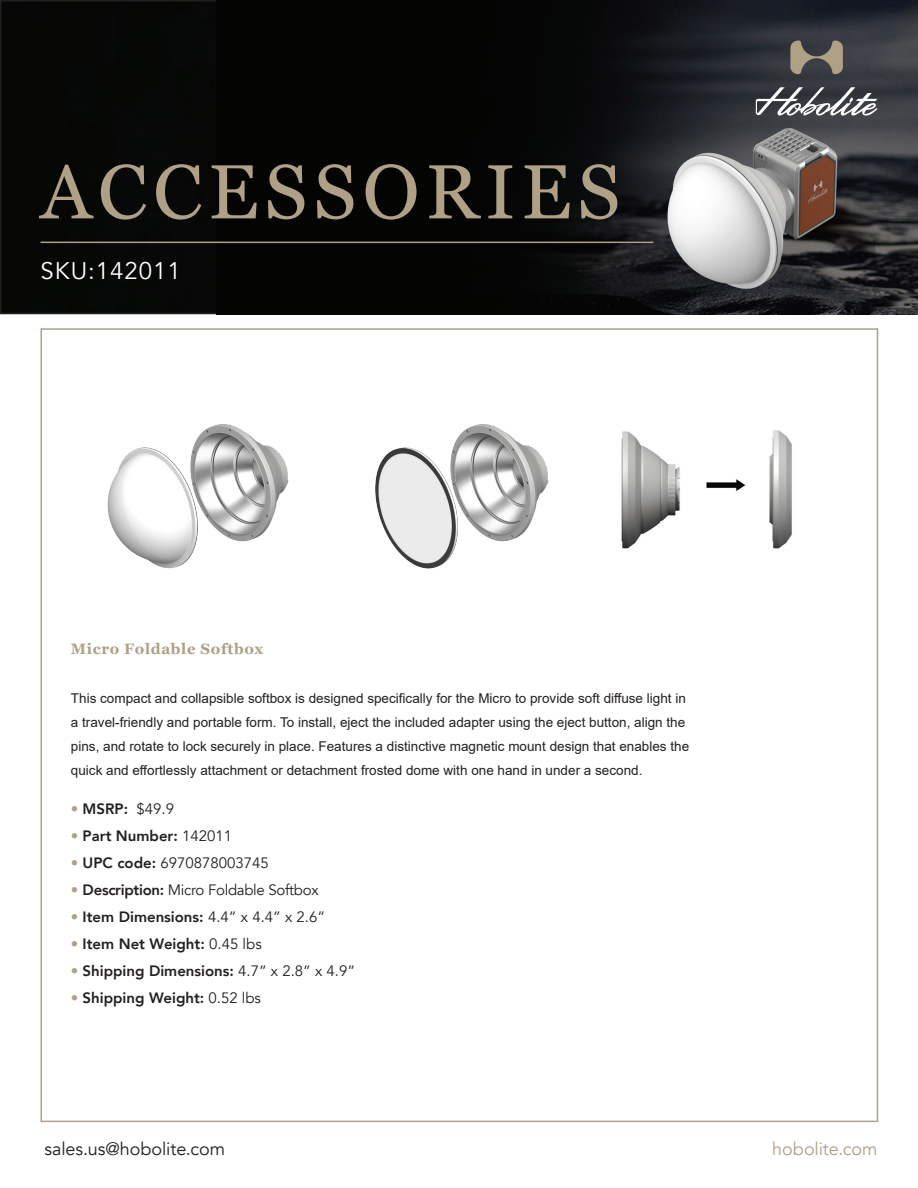
<style>
.page{position:relative;width:918px;height:1188px;background:#fff}
.page>*{position:absolute;margin:0;border:0;box-sizing:border-box;transform-origin:0 0}
.t1{font:76.5px "Georgia";letter-spacing:.08em;color:#afa086}
.t2{font:24px "Avenir";letter-spacing:.04em;color:#fff}
.t3{font:18px "Avenir";letter-spacing:-.005em;color:#231f20}
.t4{font:18px "Avenir";letter-spacing:-.005em;color:#afa086}
.t5{font:800 15px "Avenir";color:#231f20}
.t6{font:15px "Avenir";letter-spacing:-.02em;color:#231f20}
.t7{font:15px "Avenir";color:#231f20}
.t8{font:700 15px "Georgia";letter-spacing:.04em;color:#afa086}
.t9{font:13.5px/24px "Arial";color:#231f20}
.s1{font-weight:400;color:#afa086}
.s2{font-weight:400}
.s3{color:#afa086}
.s4{font-weight:800}
</style>
<div class="page">
<div style="left:3px;top:3px;width:213px;height:308px;background:#060806"></div>
<img style="left:216px;top:0;width:702px;height:314px">
<hr style="left:40px;top:242px;width:613px;height:1px;background:#afa086">
<hr style="left:40px;top:328px;width:2px;height:794px;background:#afa086">
<hr style="left:877px;top:328px;width:1px;height:794px;background:#afa086">
<hr style="left:41px;top:328px;width:837px;height:2px;background:#afa086">
<hr style="left:41px;top:1121px;width:837px;height:1px;background:#afa086">
<img style="left:107px;top:424px;width:182px;height:145px">
<img style="left:375px;top:424px;width:174px;height:145px">
<img style="left:621px;top:430px;width:171px;height:119px">
<svg style="left:790px;top:40px;width:53px;height:34px"></svg>
<svg style="left:756px;top:87px;width:122px;height:29px"></svg>
<h1 class="t1" style="left:40px;top:146px;width:581px">ACCESSORIES</h1>
<h2 class="t2" style="left:40px;top:257px;width:142px">SKU:142011</h2>
<p class="t8" style="left:71px;top:639px;width:194px">Micro Foldable Softbox</p>
<p class="t9" style="left:71px;top:686px;width:620px">This compact and collapsible softbox is designed specifically for the Micro to provide soft diffuse light in a travel-friendly and portable form. To install, eject the included adapter using the eject button, align the pins, and rotate to lock securely in place. Features a distinctive magnetic mount design that enables the quick and effortlessly attachment or detachment frosted dome with one hand in under a second.</p>
<p class="t5" style="left:71px;top:797px;width:105px"><span class="s1">•</span> MSRP: <span class="s2">$49.9</span></p>
<p class="t5" style="left:71px;top:824px;width:163px"><span class="s1">•</span> Part Number: <span class="s2">142011</span></p>
<p class="t7" style="left:71px;top:854px;width:199px"><span class="s3">•</span> <span class="s4">UPC code:</span> 6970878003745</p>
<p class="t6" style="left:71px;top:881px;width:249px"><span class="s3">•</span> <span class="s4">Description:</span> Micro Foldable Softbox</p>
<p class="t5" style="left:71px;top:905px;width:256px"><span class="s1">•</span> Item Dimensions: <span class="s2">4.4” x 4.4” x 2.6”</span></p>
<p class="t5" style="left:71px;top:932px;width:192px"><span class="s1">•</span> Item Net Weight: <span class="s2">0.45 lbs</span></p>
<p class="t5" style="left:71px;top:959px;width:286px"><span class="s1">•</span> Shipping Dimensions: <span class="s2">4.7” x 2.8” x 4.9”</span></p>
<p class="t5" style="left:71px;top:986px;width:192px"><span class="s1">•</span> Shipping Weight: <span class="s2">0.52 lbs</span></p>
<h3 class="t3" style="left:44px;top:1139px;width:182px">sales.us@hobolite.com</h3>
<h3 class="t4" style="left:772px;top:1139px;width:107px">hobolite.com</h3>
</div>
